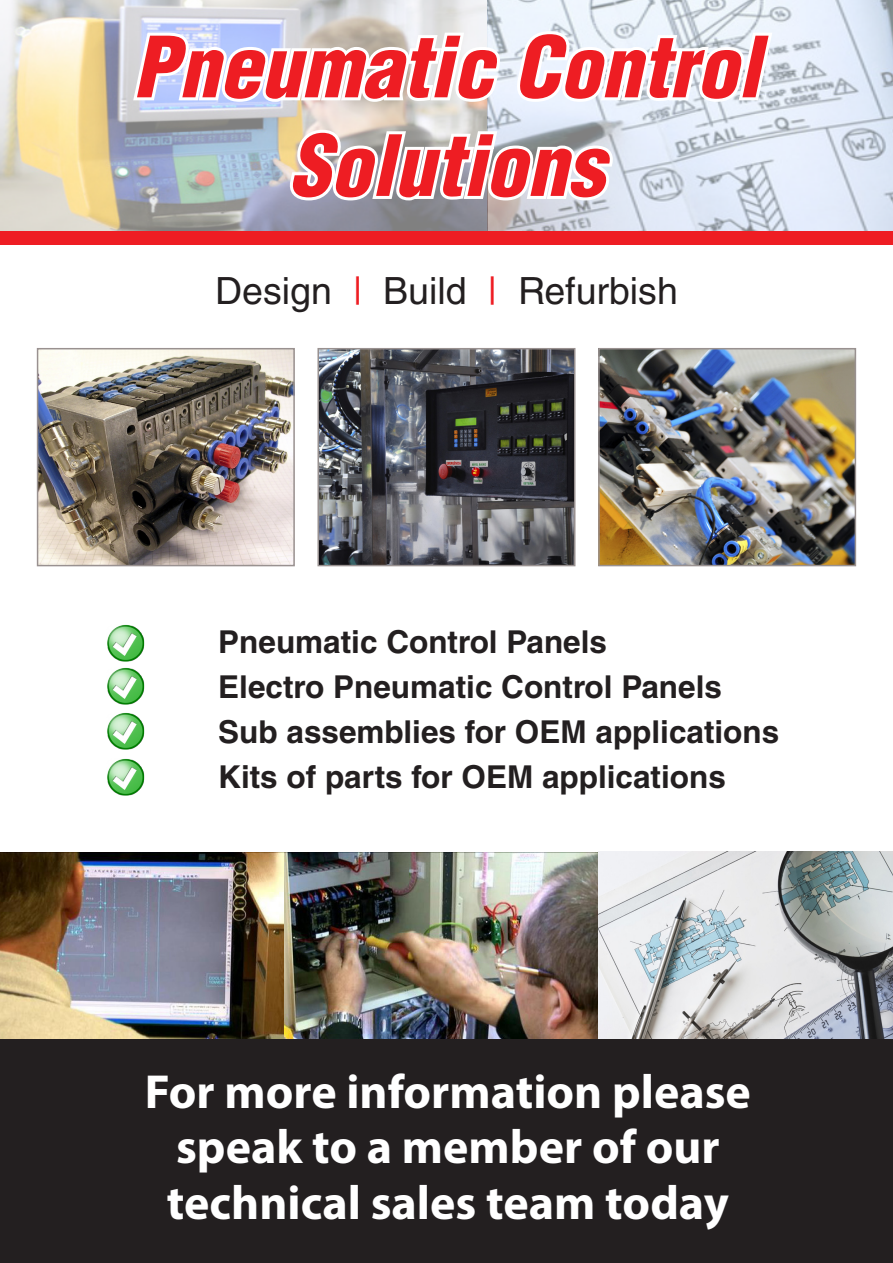
<style>
.page{position:relative;width:893px;height:1263px;background:#fff}
.page>*{position:absolute;margin:0;border:0;box-sizing:border-box;transform-origin:0 0}
.t1{font:italic 900 condensed 82.2px/98.6px "Helvetica LT Std";color:#ee1d23;text-align:center}
.t2{font:700 48px "Myriad Pro";color:#fff}
.t3{font:37.5px "Helvetica LT Std";color:#231f20}
.t4{font:700 31.5px "Helvetica LT Std";color:#231f20}
.s1{color:#ee1d23}
</style>
<div class="page">
<div style="left:0;top:1038px;width:893px;height:225px;background:#231f20"></div>
<img style="left:0;top:852px;width:598px;height:186px">
<img style="left:0;top:0;width:893px;height:232px">
<div style="left:0;top:232px;width:893px;height:13px;background:#ee1d23"></div>
<svg style="left:129px;top:28px;width:373px;height:77px"></svg>
<svg style="left:518px;top:28px;width:258px;height:77px"></svg>
<svg style="left:284px;top:127px;width:331px;height:76px"></svg>
<img style="left:107px;top:624px;width:38px;height:38px">
<img style="left:107px;top:667px;width:38px;height:38px">
<img style="left:107px;top:713px;width:38px;height:37px">
<img style="left:107px;top:758px;width:38px;height:38px">
<img style="left:40px;top:351px;width:252px;height:212px">
<div style="left:37px;top:348px;width:258px;height:218px;border:2px solid #999190"></div>
<img style="left:320px;top:351px;width:252px;height:212px">
<div style="left:317px;top:348px;width:258px;height:218px;border:2px solid #999190"></div>
<img style="left:601px;top:351px;width:252px;height:212px">
<div style="left:598px;top:348px;width:258px;height:218px;border:2px solid #999190"></div>
<img style="left:598px;top:851px;width:295px;height:187px">
<p class="t1" style="left:133px;top:19px;width:629px">Pneumatic Control<br>Solutions</p>
<p class="t3" style="left:215px;top:269px;width:464px">Design <span class="s1">|</span> Build <span class="s1">|</span> Refurbish</p>
<p class="t4" style="left:218px;top:623px;width:390px">Pneumatic Control Panels</p>
<p class="t4" style="left:218px;top:668px;width:505px">Electro Pneumatic Control Panels</p>
<p class="t4" style="left:218px;top:713px;width:562px">Sub assemblies for OEM applications</p>
<p class="t4" style="left:218px;top:758px;width:509px">Kits of parts for OEM applications</p>
<p class="t2" style="left:145px;top:1060px;width:607px">For more information please</p>
<p class="t2" style="left:176px;top:1116px;width:545px">speak to a member of our</p>
<p class="t2" style="left:167px;top:1171px;width:563px">technical sales team today</p>
</div>
